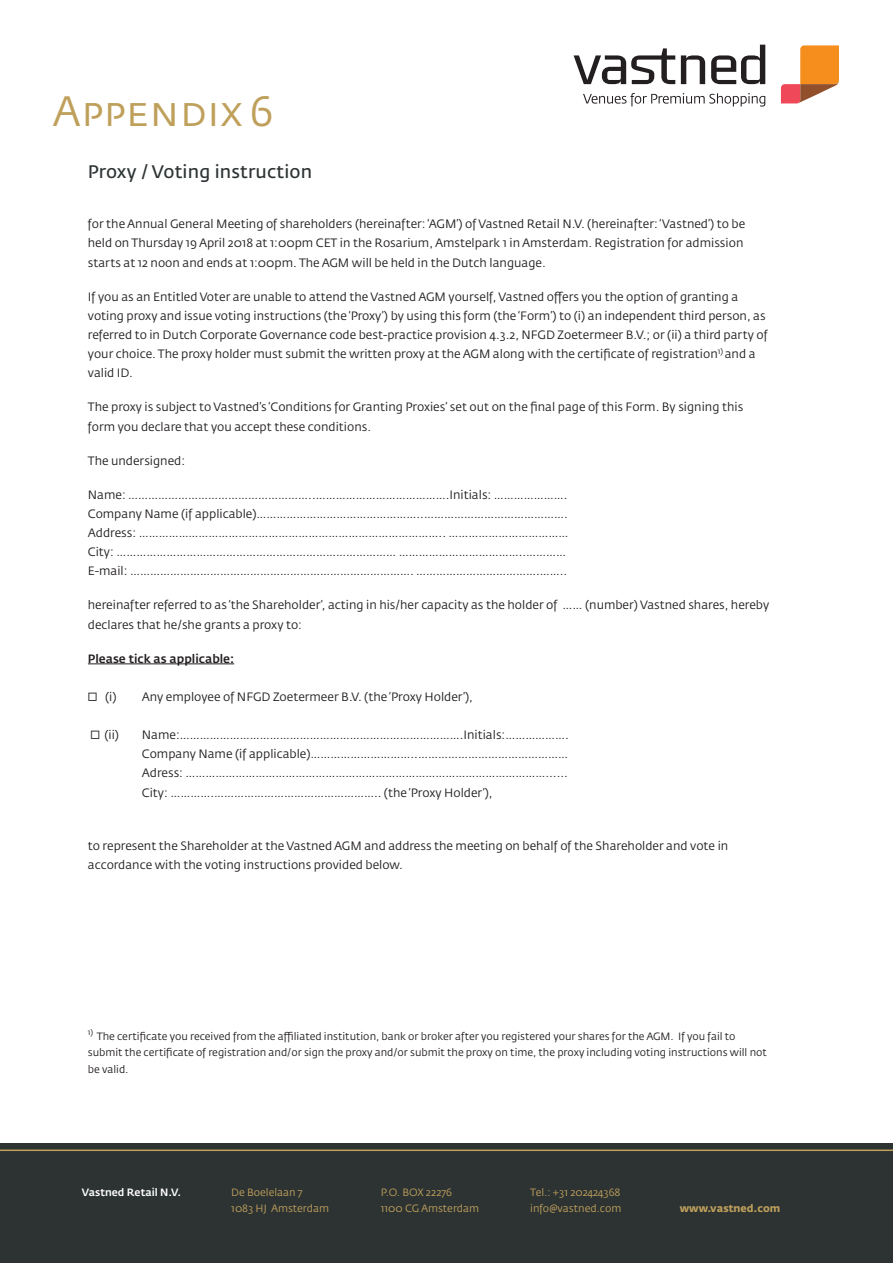
<style>
.page{position:relative;width:893px;height:1263px;background:#fff}
.page>*{position:absolute;margin:0;border:0;box-sizing:border-box;transform-origin:0 0}
.t1{font:42px "Fedra Sans Std";letter-spacing:.005em;color:#bfa05b}
.t2{font:18px "Fedra Sans Std";letter-spacing:.01em;color:#2d3333}
.t3{font:12px/19.2px "Fedra Sans Std";color:#231f20}
.t4{font:500 12px "Fedra Sans Std";color:#231f20}
.t5{font:10.5px/16.5px "Fedra Sans Std";color:#231f20}
.t6{font:10.5px/16.5px "Fedra Sans Std";color:#bfa05b}
.t7{font:500 10.5px "Fedra Sans Std";color:#fff}
.t8{font:700 10.5px "Fedra Sans Std";color:#bfa05b}
</style>
<div class="page">
<div style="left:0;top:1144px;width:893px;height:119px;background:#2d3333"></div>
<hr style="left:0;top:1149px;width:893px;height:2px;background:#bfa05b">
<svg style="left:583px;top:93px;width:182px;height:14px"></svg>
<svg style="left:681px;top:55px;width:24px;height:29px"></svg>
<svg style="left:711px;top:45px;width:54px;height:39px"></svg>
<svg style="left:574px;top:48px;width:101px;height:36px"></svg>
<svg style="left:781px;top:45px;width:58px;height:58px"></svg>
<hr style="left:88px;top:663px;width:146px;height:1px;background:#231f20">
<h1 class="t1" style="left:53px;top:85px;width:223px">Appendix 6</h1>
<h2 class="t2" style="left:88px;top:160px;width:226px">Proxy / Voting instruction</h2>
<p class="t3" style="left:88px;top:215px;width:659px">for the Annual General Meeting of shareholders (hereinafter: ‘AGM’) of Vastned Retail N.V. (hereinafter: ‘Vastned’) to be held on Thursday 19 April 2018 at 1:00pm CET in the Rosarium, Amstelpark 1 in Amsterdam. Registration for admission starts at 12 noon and ends at 1:00pm. The AGM will be held in the Dutch language.</p>
<p class="t3" style="left:88px;top:287px;width:681px">If you as an Entitled Voter are unable to attend the Vastned AGM yourself, Vastned offers you the option of granting a voting proxy and issue voting instructions (the ‘Proxy’) by using this form (the ‘Form’) to (i) an independent third person, as referred to in Dutch Corporate Governance code best-practice provision 4.3.2, NFGD Zoetermeer B.V.; or (ii) a third party of your choice. The proxy holder must submit the written proxy at the AGM along with the certificate of registration<sup>1)</sup> and a valid ID.</p>
<p class="t3" style="left:88px;top:398px;width:657px">The proxy is subject to Vastned’s ‘Conditions for Granting Proxies’ set out on the final page of this Form. By signing this form you declare that you accept these conditions.</p>
<p class="t3" style="left:88px;top:451px;width:99px">The undersigned:</p>
<p class="t3" style="left:88px;top:485px;width:482px">Name: ………………………………………………..………………………………….Initials: ………………….<br>Company Name (if applicable)…………………………………………..…………………………………….<br>Address: ……………………………………………………………………………….. ……………………………… City: ………………………………………………………………………… ………………………………..………… E-mail: …………………………………………………………………………. ……………………………….……..</p>
<p class="t3" style="left:88px;top:596px;width:683px">hereinafter referred to as ‘the Shareholder’, acting in his/her capacity as the holder of …… (number) Vastned shares, hereby declares that he/she grants a proxy to:</p>
<p class="t4" style="left:88px;top:651px;width:148px">Please tick as applicable:</p>
<p class="t3" style="left:88px;top:687px;width:30px">□ (i)</p>
<p class="t3" style="left:142px;top:687px;width:333px">Any employee of NFGD Zoetermeer B.V. (the ‘Proxy Holder’),</p>
<p class="t3" style="left:90px;top:725px;width:30px">□ (ii)</p>
<p class="t3" style="left:142px;top:725px;width:429px;text-align:justify">Name:………………………………………………………………………….Initials:……………….<br>Company Name (if applicable)…………………………..……………………………………… Adress: ………………………………………………………………………………………………......<br>City: ………….………………………………………….. (the ‘Proxy Holder’),</p>
<p class="t3" style="left:88px;top:836px;width:642px">to represent the Shareholder at the Vastned AGM and address the meeting on behalf of the Shareholder and vote in accordance with the voting instructions provided below.</p>
<p class="t5" style="left:88px;top:1028px;width:680px"><sup>1)</sup> The certificate you received from the affiliated institution, bank or broker after you registered your shares for the AGM. If you fail to submit the certificate of registration and/or sign the proxy and/or submit the proxy on time, the proxy including voting instructions will not be valid.</p>
<p class="t7" style="left:82px;top:1185px;width:101px">Vastned Retail N.V.</p>
<p class="t6" style="left:231px;top:1184px;width:99px">De Boelelaan 7<br>1083 HJ Amsterdam</p>
<p class="t6" style="left:381px;top:1184px;width:100px">P.O. BOX 22276<br>1100 CG Amsterdam</p>
<p class="t6" style="left:530px;top:1184px;width:93px">Tel.: +31 202424368 info@vastned.com</p>
<p class="t8" style="left:680px;top:1202px;width:102px">www.vastned.com</p>
</div>
